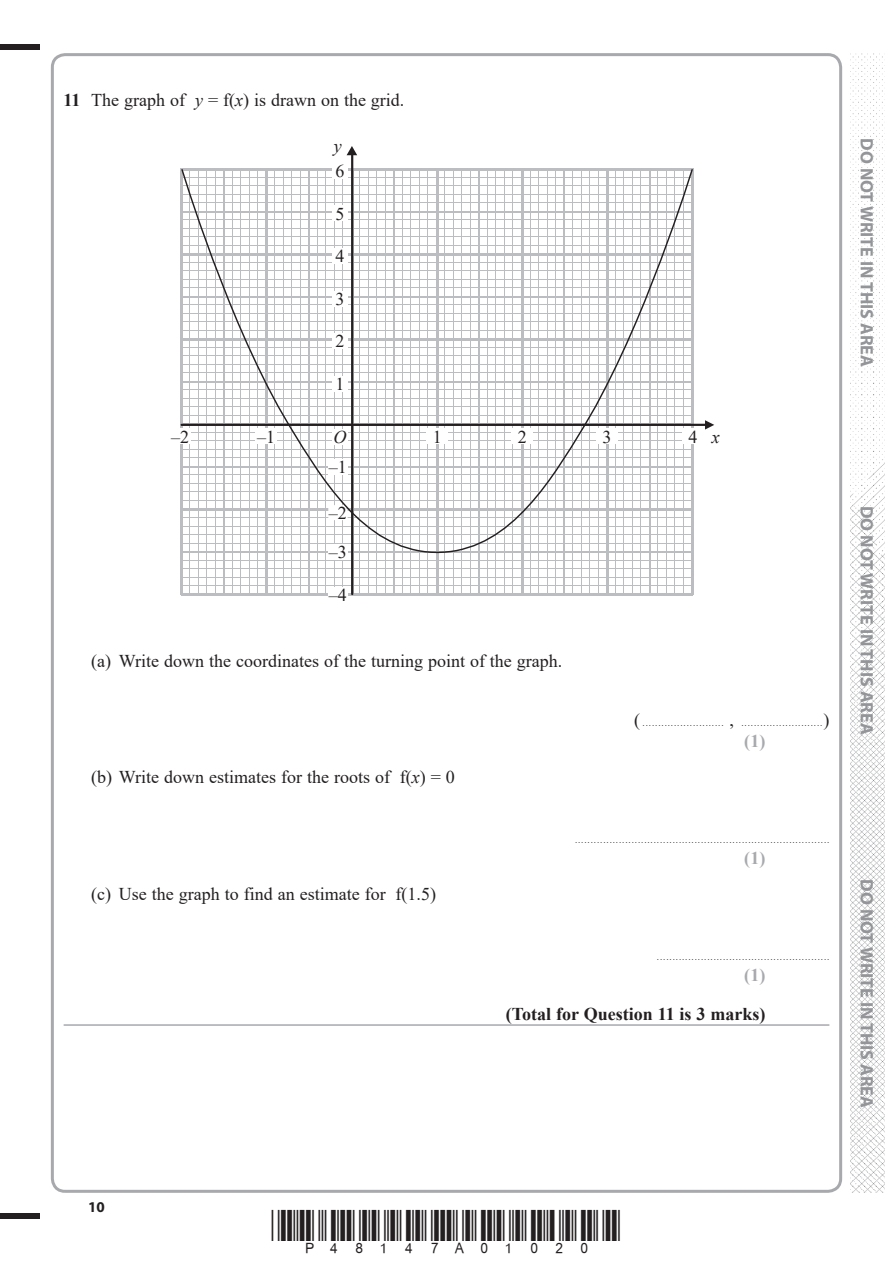
<style>
.page{position:relative;width:893px;height:1263px;background:#fff}
.page>*{position:absolute;margin:0;border:0;box-sizing:border-box;transform-origin:0 0}
.t1{font:18px "Times New Roman";color:#231f20}
.t2{font:700 18px "Myriad Pro";color:#939598}
.t3{font:700 18px "Times New Roman";color:#231f20}
.t4{font:700 18px "Times New Roman";color:#a8a9ad}
.t5{font:italic 18px "Times New Roman";color:#231f20}
.t6{font:700 15px "Myriad Pro";color:#231f20}
.t7{font:9px "Times New Roman";color:#231f20}
.s1{font-weight:700}
.s2{font-style:italic}
.s3{font-size:18px}
</style>
<div class="page">
<div style="left:0;top:44px;width:40px;height:5px;background:#231f20"></div>
<div style="left:0;top:1214px;width:40px;height:5px;background:#231f20"></div>
<img style="left:850px;top:53px;width:34px;height:1140px">
<hr style="left:64px;top:1024px;width:765px;height:2px;background:#a8a9ad">
<hr style="left:181px;top:560px;width:511px;height:1px;background:#bcbdc0">
<hr style="left:181px;top:568px;width:511px;height:1px;background:#bcbdc0">
<hr style="left:181px;top:577px;width:511px;height:1px;background:#bcbdc0">
<hr style="left:181px;top:585px;width:511px;height:1px;background:#bcbdc0">
<hr style="left:181px;top:594px;width:511px;height:2px;background:#bcbdc0">
<hr style="left:181px;top:169px;width:2px;height:426px;background:#bcbdc0">
<hr style="left:189px;top:169px;width:1px;height:426px;background:#bcbdc0">
<hr style="left:198px;top:169px;width:1px;height:426px;background:#bcbdc0">
<hr style="left:206px;top:169px;width:1px;height:426px;background:#bcbdc0">
<hr style="left:215px;top:169px;width:1px;height:426px;background:#bcbdc0">
<hr style="left:223px;top:169px;width:2px;height:426px;background:#bcbdc0">
<hr style="left:232px;top:169px;width:1px;height:426px;background:#bcbdc0">
<hr style="left:240px;top:169px;width:1px;height:426px;background:#bcbdc0">
<hr style="left:249px;top:169px;width:1px;height:426px;background:#bcbdc0">
<hr style="left:257px;top:169px;width:1px;height:426px;background:#bcbdc0">
<hr style="left:266px;top:169px;width:2px;height:426px;background:#bcbdc0">
<hr style="left:274px;top:169px;width:1px;height:426px;background:#bcbdc0">
<hr style="left:283px;top:169px;width:1px;height:426px;background:#bcbdc0">
<hr style="left:291px;top:169px;width:1px;height:426px;background:#bcbdc0">
<hr style="left:300px;top:169px;width:1px;height:426px;background:#bcbdc0">
<hr style="left:308px;top:169px;width:2px;height:426px;background:#bcbdc0">
<hr style="left:317px;top:169px;width:1px;height:426px;background:#bcbdc0">
<hr style="left:325px;top:169px;width:1px;height:426px;background:#bcbdc0">
<hr style="left:334px;top:169px;width:1px;height:426px;background:#bcbdc0">
<hr style="left:342px;top:169px;width:1px;height:426px;background:#bcbdc0">
<hr style="left:359px;top:169px;width:1px;height:426px;background:#bcbdc0">
<hr style="left:368px;top:169px;width:1px;height:426px;background:#bcbdc0">
<hr style="left:376px;top:169px;width:1px;height:426px;background:#bcbdc0">
<hr style="left:385px;top:169px;width:1px;height:426px;background:#bcbdc0">
<hr style="left:393px;top:169px;width:2px;height:426px;background:#bcbdc0">
<hr style="left:402px;top:169px;width:1px;height:426px;background:#bcbdc0">
<hr style="left:410px;top:169px;width:1px;height:426px;background:#bcbdc0">
<hr style="left:419px;top:169px;width:1px;height:426px;background:#bcbdc0">
<hr style="left:427px;top:169px;width:1px;height:426px;background:#bcbdc0">
<hr style="left:436px;top:169px;width:2px;height:426px;background:#bcbdc0">
<hr style="left:444px;top:169px;width:1px;height:426px;background:#bcbdc0">
<hr style="left:453px;top:169px;width:1px;height:426px;background:#bcbdc0">
<hr style="left:461px;top:169px;width:1px;height:426px;background:#bcbdc0">
<hr style="left:470px;top:169px;width:1px;height:426px;background:#bcbdc0">
<hr style="left:478px;top:169px;width:2px;height:426px;background:#bcbdc0">
<hr style="left:487px;top:169px;width:1px;height:426px;background:#bcbdc0">
<hr style="left:495px;top:169px;width:1px;height:426px;background:#bcbdc0">
<hr style="left:504px;top:169px;width:1px;height:426px;background:#bcbdc0">
<hr style="left:512px;top:169px;width:1px;height:426px;background:#bcbdc0">
<hr style="left:521px;top:169px;width:2px;height:426px;background:#bcbdc0">
<hr style="left:529px;top:169px;width:1px;height:426px;background:#bcbdc0">
<hr style="left:538px;top:169px;width:1px;height:426px;background:#bcbdc0">
<hr style="left:546px;top:169px;width:1px;height:426px;background:#bcbdc0">
<hr style="left:555px;top:169px;width:1px;height:426px;background:#bcbdc0">
<hr style="left:563px;top:169px;width:2px;height:426px;background:#bcbdc0">
<hr style="left:572px;top:169px;width:1px;height:426px;background:#bcbdc0">
<hr style="left:580px;top:169px;width:1px;height:426px;background:#bcbdc0">
<hr style="left:589px;top:169px;width:1px;height:426px;background:#bcbdc0">
<hr style="left:597px;top:169px;width:1px;height:426px;background:#bcbdc0">
<hr style="left:606px;top:169px;width:2px;height:426px;background:#bcbdc0">
<hr style="left:614px;top:169px;width:1px;height:426px;background:#bcbdc0">
<hr style="left:623px;top:169px;width:1px;height:426px;background:#bcbdc0">
<hr style="left:631px;top:169px;width:1px;height:426px;background:#bcbdc0">
<hr style="left:640px;top:169px;width:1px;height:426px;background:#bcbdc0">
<hr style="left:648px;top:169px;width:2px;height:426px;background:#bcbdc0">
<hr style="left:657px;top:169px;width:1px;height:426px;background:#bcbdc0">
<hr style="left:665px;top:169px;width:1px;height:426px;background:#bcbdc0">
<hr style="left:674px;top:169px;width:1px;height:426px;background:#bcbdc0">
<hr style="left:682px;top:169px;width:1px;height:426px;background:#bcbdc0">
<hr style="left:691px;top:169px;width:2px;height:426px;background:#bcbdc0">
<svg style="left:346px;top:146px;width:11px;height:9px"></svg>
<svg style="left:705px;top:420px;width:9px;height:9px"></svg>
<hr style="left:351px;top:154px;width:2px;height:440px;background:#231f20">
<hr style="left:182px;top:424px;width:525px;height:2px;background:#231f20">
<svg style="left:180px;top:168px;width:514px;height:386px"></svg>
<div style="left:332px;top:163px;width:15px;height:15px;background:#fff"></div>
<div style="left:332px;top:206px;width:15px;height:15px;background:#fff"></div>
<div style="left:332px;top:248px;width:15px;height:15px;background:#fff"></div>
<div style="left:332px;top:291px;width:15px;height:15px;background:#fff"></div>
<div style="left:332px;top:334px;width:15px;height:15px;background:#fff"></div>
<div style="left:332px;top:376px;width:15px;height:15px;background:#fff"></div>
<div style="left:332px;top:429px;width:15px;height:15px;background:#fff"></div>
<div style="left:328px;top:460px;width:19px;height:15px;background:#fff"></div>
<div style="left:328px;top:545px;width:19px;height:15px;background:#fff"></div>
<div style="left:328px;top:587px;width:19px;height:15px;background:#fff"></div>
<div style="left:169px;top:429px;width:21px;height:15px;background:#fff"></div>
<div style="left:256px;top:429px;width:21px;height:15px;background:#fff"></div>
<div style="left:427px;top:429px;width:21px;height:15px;background:#fff"></div>
<div style="left:512px;top:429px;width:21px;height:15px;background:#fff"></div>
<div style="left:596px;top:429px;width:21px;height:15px;background:#fff"></div>
<div style="left:682px;top:429px;width:21px;height:15px;background:#fff"></div>
<svg style="left:328px;top:505px;width:19px;height:15px"></svg>
<p class="t1" style="left:64px;top:90px;width:342px"><span class="s1">11</span> The graph of <span class="s2">y</span> = f(<span class="s2">x</span>) is drawn on the grid.</p>
<p class="t5" style="left:334px;top:136px;width:9px">y</p>
<p class="t1" style="left:335px;top:161px;width:10px">6</p>
<p class="t1" style="left:335px;top:204px;width:10px">5</p>
<p class="t1" style="left:335px;top:246px;width:10px">4</p>
<p class="t1" style="left:335px;top:289px;width:10px">3</p>
<p class="t1" style="left:335px;top:331px;width:10px">2</p>
<p class="t1" style="left:335px;top:374px;width:10px">1</p>
<p class="t1" style="left:171px;top:427px;width:19px">–2</p>
<p class="t1" style="left:257px;top:427px;width:19px">–1</p>
<p class="t1" style="left:433px;top:427px;width:10px">1</p>
<p class="t1" style="left:518px;top:427px;width:10px">2</p>
<p class="t1" style="left:602px;top:427px;width:10px">3</p>
<p class="t1" style="left:688px;top:427px;width:33px">4 <span class="s2">x</span></p>
<p class="t5" style="left:333px;top:427px;width:14px">O</p>
<p class="t1" style="left:329px;top:457px;width:19px">–1</p>
<p class="t1" style="left:329px;top:503px;width:19px">–2</p>
<p class="t1" style="left:329px;top:542px;width:19px">–3</p>
<p class="t1" style="left:329px;top:585px;width:19px">–4</p>
<p class="t1" style="left:91px;top:651px;width:472px">(a) Write down the coordinates of the turning point of the graph.</p>
<p class="t1" style="left:91px;top:767px;width:365px">(b) Write down estimates for the roots of f(<span class="s2">x</span>) = 0</p>
<p class="t7" style="left:634px;top:718px;width:197px"><span class="s3">(</span> .......................... <span class="s3">,</span> ..........................<span class="s3">)</span></p>
<p class="t4" style="left:744px;top:731px;width:23px">(1)</p>
<p class="t1" style="left:91px;top:884px;width:346px">(c) Use the graph to find an estimate for f(1.5)</p>
<p class="t7" style="left:575px;top:835px;width:256px">.................................................................................</p>
<p class="t4" style="left:744px;top:848px;width:23px">(1)</p>
<p class="t7" style="left:657px;top:952px;width:174px">.......................................................</p>
<p class="t4" style="left:744px;top:965px;width:23px">(1)</p>
<p class="t3" style="left:505px;top:1004px;width:261px">(Total for Question 11 is 3 marks)</p>
<p class="t2" style="left:873px;top:138px;width:230px;rotate:90deg">DO NOT WRITE IN THIS AREA</p>
<p class="t2" style="left:873px;top:506px;width:230px;rotate:90deg">DO NOT WRITE IN THIS AREA</p>
<p class="t2" style="left:873px;top:879px;width:230px;rotate:90deg">DO NOT WRITE IN THIS AREA</p>
<p class="t6" style="left:88px;top:1201px;width:18px">10</p>
</div>
